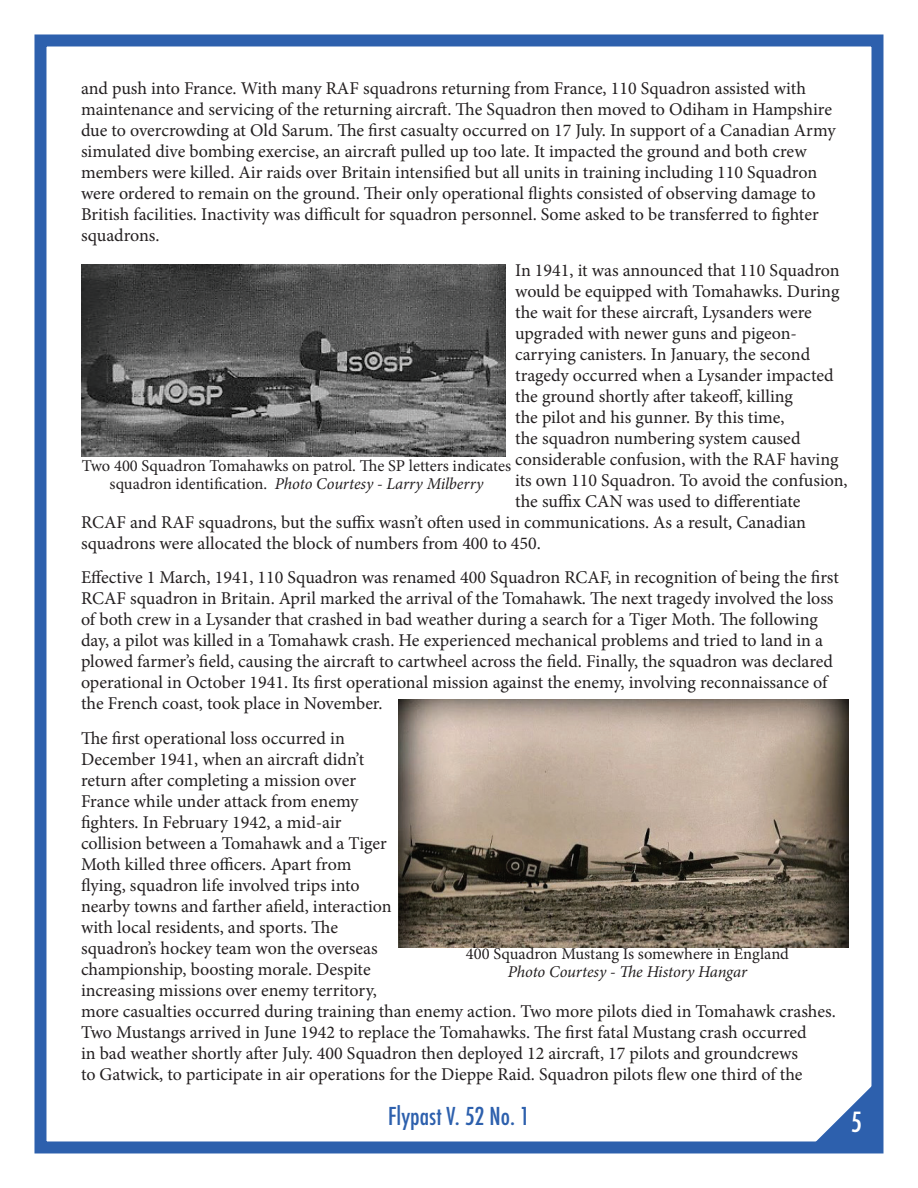
<style>
.page{position:relative;width:918px;height:1188px;background:#fff}
.page>*{position:absolute;margin:0;border:0;box-sizing:border-box;transform-origin:0 0}
.t1{font:500 condensed 27px "Futura";color:#fff}
.t2{font:500 condensed 24px "Futura";color:#2d60ad}
.t3{font:18px/21px "Minion Pro";color:#231f20}
.t4{font:16.5px/18px "Minion Pro";letter-spacing:-.005em;color:#231f20;text-align:center}
.t5{font:italic 16.5px "Minion Pro";letter-spacing:-.01em;color:#231f20}
.s1{font-style:italic}
</style>
<div class="page">
<div style="left:34px;top:34px;width:849px;height:1119px;border:12px solid #2d60ad"></div>
<svg style="left:810px;top:1076px;width:72px;height:71px"></svg>
<img style="left:81px;top:264px;width:424px;height:192px">
<img style="left:399px;top:700px;width:450px;height:247px">
<p class="t3" style="left:81px;top:78px;width:756px">and push into France. With many RAF squadrons returning from France, 110 Squadron assisted with maintenance and servicing of the returning aircraft. The Squadron then moved to Odiham in Hampshire due to overcrowding at Old Sarum. The first casualty occurred on 17 July. In support of a Canadian Army simulated dive bombing exercise, an aircraft pulled up too late. It impacted the ground and both crew members were killed. Air raids over Britain intensified but all units in training including 110 Squadron were ordered to remain on the ground. Their only operational flights consisted of observing damage to British facilities. Inactivity was difficult for squadron personnel. Some asked to be transferred to fighter squadrons.</p>
<p class="t3" style="left:515px;top:259px;width:326px">In 1941, it was announced that 110 Squadron</p>
<p class="t3" style="left:515px;top:280px;width:326px">would be equipped with Tomahawks. During</p>
<p class="t3" style="left:515px;top:301px;width:298px">the wait for these aircraft, Lysanders were</p>
<p class="t3" style="left:515px;top:322px;width:283px">upgraded with newer guns and pigeon-</p>
<p class="t3" style="left:515px;top:343px;width:297px">carrying canisters. In January, the second</p>
<p class="t3" style="left:515px;top:365px;width:320px">tragedy occurred when a Lysander impacted</p>
<p class="t3" style="left:515px;top:386px;width:279px">the ground shortly after takeoff, killing</p>
<p class="t3" style="left:515px;top:407px;width:271px">the pilot and his gunner. By this time,</p>
<p class="t3" style="left:515px;top:428px;width:287px">the squadron numbering system caused</p>
<p class="t3" style="left:515px;top:449px;width:325px">considerable confusion, with the RAF having</p>
<p class="t3" style="left:515px;top:470px;width:334px">its own 110 Squadron. To avoid the confusion,</p>
<p class="t3" style="left:515px;top:491px;width:287px">the suffix CAN was used to differentiate</p>
<p class="t3" style="left:81px;top:512px;width:726px">RCAF and RAF squadrons, but the suffix wasn’t often used in communications. As a result, Canadian</p>
<p class="t3" style="left:81px;top:533px;width:462px">squadrons were allocated the block of numbers from 400 to 450.</p>
<p class="t3" style="left:81px;top:567px;width:759px">Effective 1 March, 1941, 110 Squadron was renamed 400 Squadron RCAF, in recognition of being the first RCAF squadron in Britain. April marked the arrival of the Tomahawk. The next tragedy involved the loss of both crew in a Lysander that crashed in bad weather during a search for a Tiger Moth. The following day, a pilot was killed in a Tomahawk crash. He experienced mechanical problems and tried to land in a plowed farmer’s field, causing the aircraft to cartwheel across the field. Finally, the squadron was declared operational in October 1941. Its first operational mission against the enemy, involving reconnaissance of the French coast, took place in November.</p>
<p class="t3" style="left:81px;top:728px;width:756px">The first operational loss occurred in<br>December 1941, when an aircraft didn’t<br>return after completing a mission over<br>France while under attack from enemy<br>fighters. In February 1942, a mid-air<br>collision between a Tomahawk and a Tiger<br>Moth killed three officers. Apart from<br>flying, squadron life involved trips into<br>nearby towns and farther afield, interaction<br>with local residents, and sports. The<br>squadron’s hockey team won the overseas<br>championship, boosting morale. Despite<br>increasing missions over enemy territory,<br>more casualties occurred during training than enemy action. Two more pilots died in Tomahawk crashes.<br>Two Mustangs arrived in June 1942 to replace the Tomahawks. The first fatal Mustang crash occurred<br>in bad weather shortly after July. 400 Squadron then deployed 12 aircraft, 17 pilots and groundcrews<br>to Gatwick, to participate in air operations for the Dieppe Raid. Squadron pilots flew one third of the</p>
<p class="t4" style="left:82px;top:457px;width:431px">Two 400 Squadron Tomahawks on patrol. The SP letters indicates squadron identification. <span class="s1">Photo Courtesy - Larry Milberry</span></p>
<p class="t4" style="left:466px;top:945px;width:325px">400 Squadron Mustang Is somewhere in England</p>
<p class="t5" style="left:508px;top:961px;width:241px">Photo Courtesy - The History Hangar</p>
<h2 class="t2" style="left:388px;top:1101px;width:143px">Flypast V. 52 No. 1</h2>
<h1 class="t1" style="left:851px;top:1105px;width:13px">5</h1>
</div>
